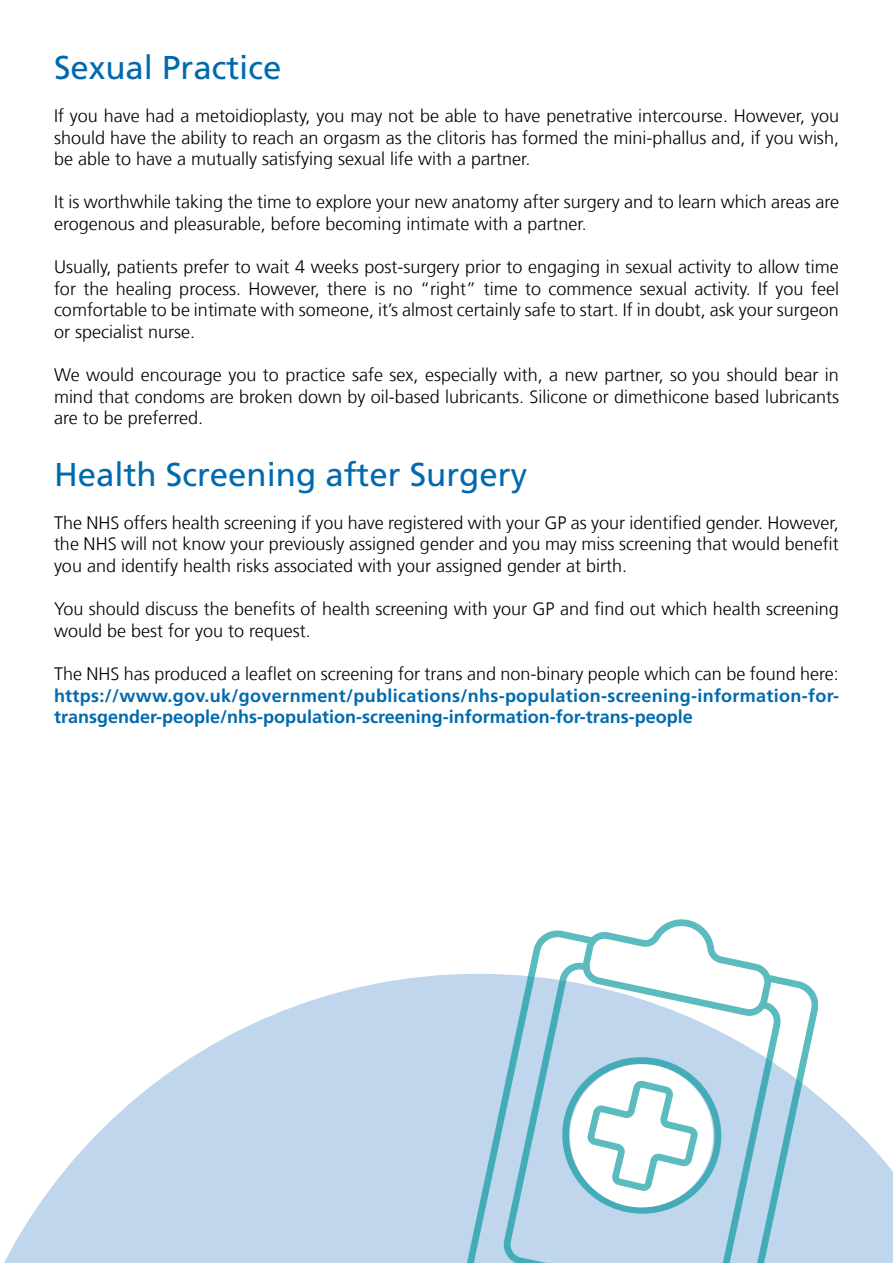
<style>
.page{position:relative;width:893px;height:1263px;background:#fff}
.page>*{position:absolute;margin:0;border:0;box-sizing:border-box;transform-origin:0 0}
.t1{font:33px "Frutiger LT Com";color:#006aae}
.t2{font:300 18px/21.6px "Frutiger LT Com";color:#000;text-align:justify}
.t3{font:700 18px/21.6px "Frutiger LT Com";letter-spacing:.015em;color:#006aae}
</style>
<div class="page">
<svg style="left:69px;top:974px;width:824px;height:289px;fill:#bfd6ed"></svg>
<svg style="left:468px;top:919px;width:349px;height:344px"></svg>
<div style="left:570px;top:1064px;width:143px;height:143px;background:#fff;border-radius:50%"></div>
<svg style="left:584px;top:1077px;width:118px;height:117px"></svg>
<svg style="left:4px;top:1165px;width:65px;height:98px"></svg>
<h1 class="t1" style="left:54px;top:48px;width:229px">Sexual Practice</h1>
<p class="t2" style="left:54px;top:105px;width:786px">If you have had a metoidioplasty, you may not be able to have penetrative intercourse. However, you should have the ability to reach an orgasm as the clitoris has formed the mini-phallus and, if you wish, be able to have a mutually satisfying sexual life with a partner.</p>
<p class="t2" style="left:54px;top:191px;width:787px">It is worthwhile taking the time to explore your new anatomy after surgery and to learn which areas are erogenous and pleasurable, before becoming intimate with a partner.</p>
<p class="t2" style="left:54px;top:256px;width:786px">Usually, patients prefer to wait 4 weeks post-surgery prior to engaging in sexual activity to allow time for the healing process. However, there is no “right” time to commence sexual activity. If you feel comfortable to be intimate with someone, it’s almost certainly safe to start. If in doubt, ask your surgeon or specialist nurse.</p>
<p class="t2" style="left:54px;top:364px;width:786px">We would encourage you to practice safe sex, especially with, a new partner, so you should bear in mind that condoms are broken down by oil-based lubricants. Silicone or dimethicone based lubricants are to be preferred.</p>
<h1 class="t1" style="left:54px;top:455px;width:475px">Health Screening after Surgery</h1>
<p class="t2" style="left:54px;top:512px;width:786px">The NHS offers health screening if you have registered with your GP as your identified gender. However, the NHS will not know your previously assigned gender and you may miss screening that would benefit you and identify health risks associated with your assigned gender at birth.</p>
<p class="t2" style="left:54px;top:598px;width:786px">You should discuss the benefits of health screening with your GP and find out which health screening would be best for you to request.</p>
<p class="t2" style="left:54px;top:663px;width:786px">The NHS has produced a leaflet on screening for trans and non-binary people which can be found here:</p>
<p class="t3" style="left:54px;top:685px;width:787px">https://www.gov.uk/government/publications/nhs-population-screening-information-for&shy;transgender-people/nhs-population-screening-information-for-trans-people</p>
</div>
